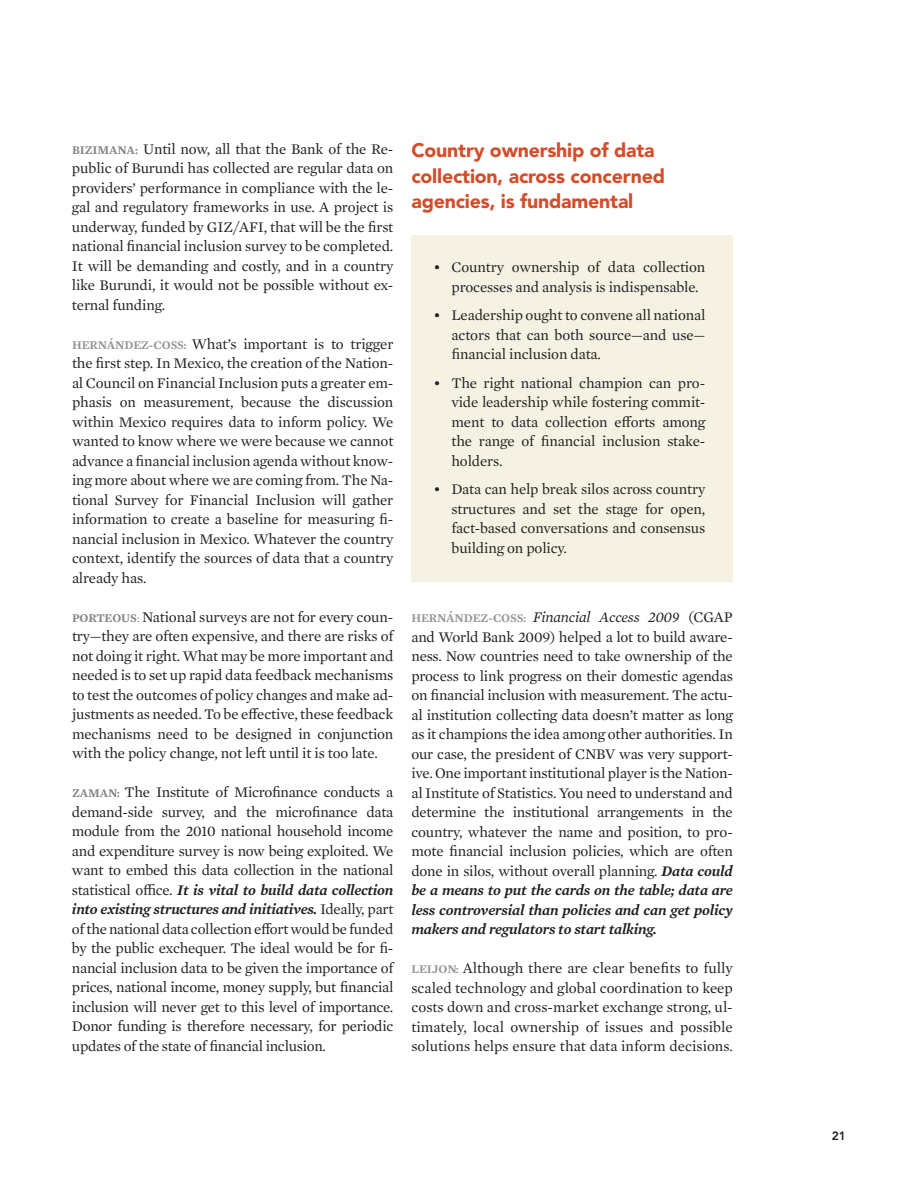
<style>
.page{position:relative;width:918px;height:1188px;background:#fff}
.page>*{position:absolute;margin:0;border:0;box-sizing:border-box;transform-origin:0 0}
.t1{font:900 19.5px/25.5px "Avenir";letter-spacing:-.01em;color:#d34d2a}
.t2{font:15px/19.5px "Mercury Text G1";letter-spacing:-.01em;color:#231f20;text-align:justify}
.t3{font:600 12px "Mercury Text G1";letter-spacing:-.01em;color:#939598}
.t4{font:600 12px "Mercury Text G1";color:#808285}
.t5{font:800 12px "Avenir";color:#231f20}
.s1{font-weight:600;font-size:12px;color:#808285}
.s2{font-weight:600;font-size:12px;color:#939598}
.s3{font-size:12px;color:#808285}
.s4{font-weight:600;font-style:italic}
.s5{font-style:italic}
</style>
<div class="page">
<div style="left:411px;top:236px;width:322px;height:346px;background:#f5f2e3"></div>
<p class="t2" style="left:72px;top:138px;width:323px;text-indent:46px"><span class="s1">NA :</span> Until now, all that the Bank of the Re&shy;public of Burundi has collected are regular data on providers’ performance in compliance with the le&shy;gal and regulatory frameworks in use. A project is underway, funded by GIZ/AFI, that will be the first national financial inclusion survey to be completed.<br>It will be demanding and costly, and in a country like Burundi, it would not be possible without ex&shy;ternal funding.</p>
<p class="t3" style="left:72px;top:336px;width:62px">HERNÁNDEZ</p>
<p class="t4" style="left:72px;top:141px;width:17px">BIZIMA</p>
<p class="t2" style="left:72px;top:333px;width:323px;text-indent:77px"><span class="s2">-COSS:</span> What’s important is to trigger the first step. In Mexico, the creation of the Nation&shy;al Council on Financial Inclusion puts a greater em&shy;phasis on measurement, because the discussion within Mexico requires data to inform policy. We wanted to know where we were because we cannot advance a financial inclusion agenda without know&shy;ing more about where we are coming from. The Na&shy;tional Survey for Financial Inclusion will gather information to create a baseline for measuring fi&shy;nancial inclusion in Mexico. Whatever the country context, identify the sources of data that a country already has.</p>
<p class="t4" style="left:72px;top:609px;width:17px">PORTEOUS</p>
<p class="t2" style="left:72px;top:606px;width:323px;text-indent:65px"><span class="s3">:</span> National surveys are not for every coun&shy;try—they are often expensive, and there are risks of not doing it right. What may be more important and needed is to set up rapid data feedback mechanisms to test the outcomes of policy changes and make ad&shy;justments as needed. To be effective, these feedback mechanisms need to be designed in conjunction with the policy change, not left until it is too late.</p>
<p class="t4" style="left:72px;top:784px;width:19px">ZAMA</p>
<p class="t2" style="left:72px;top:782px;width:323px;text-indent:36px"><span class="s1">N:</span> The Institute of Microfinance conducts a demand-side survey, and the microfinance data module from the 2010 national household income and expenditure survey is now being exploited. We want to embed this data collection in the national statistical office. <span class="s4">It is vital to build data collection into existing structures and initiatives.</span> Ideally, part of the national data collection effort would be funded by the public exchequer. The ideal would be for fi&shy;nancial inclusion data to be given the importance of prices, national income, money supply, but financial inclusion will never get to this level of importance.<br>Donor funding is therefore necessary, for periodic updates of the state of financial inclusion.</p>
<h1 class="t1" style="left:411px;top:138px;width:255px">Country ownership of data collection, across concerned agencies, is fundamental</h1>
<p class="t2" style="left:451px;top:257px;width:255px;text-indent:-18px">• Country ownership of data collection processes and analysis is indispensable.</p>
<p class="t2" style="left:451px;top:305px;width:255px;text-indent:-18px">• Leadership ought to convene all national actors that can both source—and use— financial inclusion data.</p>
<p class="t2" style="left:451px;top:372px;width:255px;text-indent:-18px">• The right national champion can pro&shy;vide leadership while fostering commit&shy;ment to data collection efforts among the range of financial inclusion stake&shy;holders.</p>
<p class="t2" style="left:451px;top:479px;width:255px;text-indent:-18px">• Data can help break silos across country structures and set the stage for open, fact-based conversations and consensus building on policy.</p>
<p class="t3" style="left:411px;top:610px;width:62px">HERNÁNDEZ</p>
<p class="t2" style="left:411px;top:607px;width:323px;text-indent:77px"><span class="s2">-COSS:</span> <span class="s5">Financial Access 2009</span> (CGAP and World Bank 2009) helped a lot to build aware&shy;ness. Now countries need to take ownership of the process to link progress on their domestic agendas on financial inclusion with measurement. The actu&shy;al institution collecting data doesn’t matter as long as it champions the idea among other authorities. In our case, the president of CNBV was very support&shy;ive. One important institutional player is the Nation&shy;al Institute of Statistics. You need to understand and determine the institutional arrangements in the country, whatever the name and position, to pro&shy;mote financial inclusion policies, which are often done in silos, without overall planning. <span class="s4">Data could be a means to put the cards on the table; data are less controversial than policies and can get policy makers and regulators to start talking.</span></p>
<p class="t3" style="left:411px;top:961px;width:16px">LEIJO</p>
<p class="t2" style="left:411px;top:958px;width:323px;text-indent:36px"><span class="s2">N:</span> Although there are clear benefits to fully scaled technology and global coordination to keep costs down and cross-market exchange strong, ul&shy;timately, local ownership of issues and possible solutions helps ensure that data inform decisions.</p>
<p class="t5" style="left:832px;top:1128px;width:16px">21</p>
</div>
